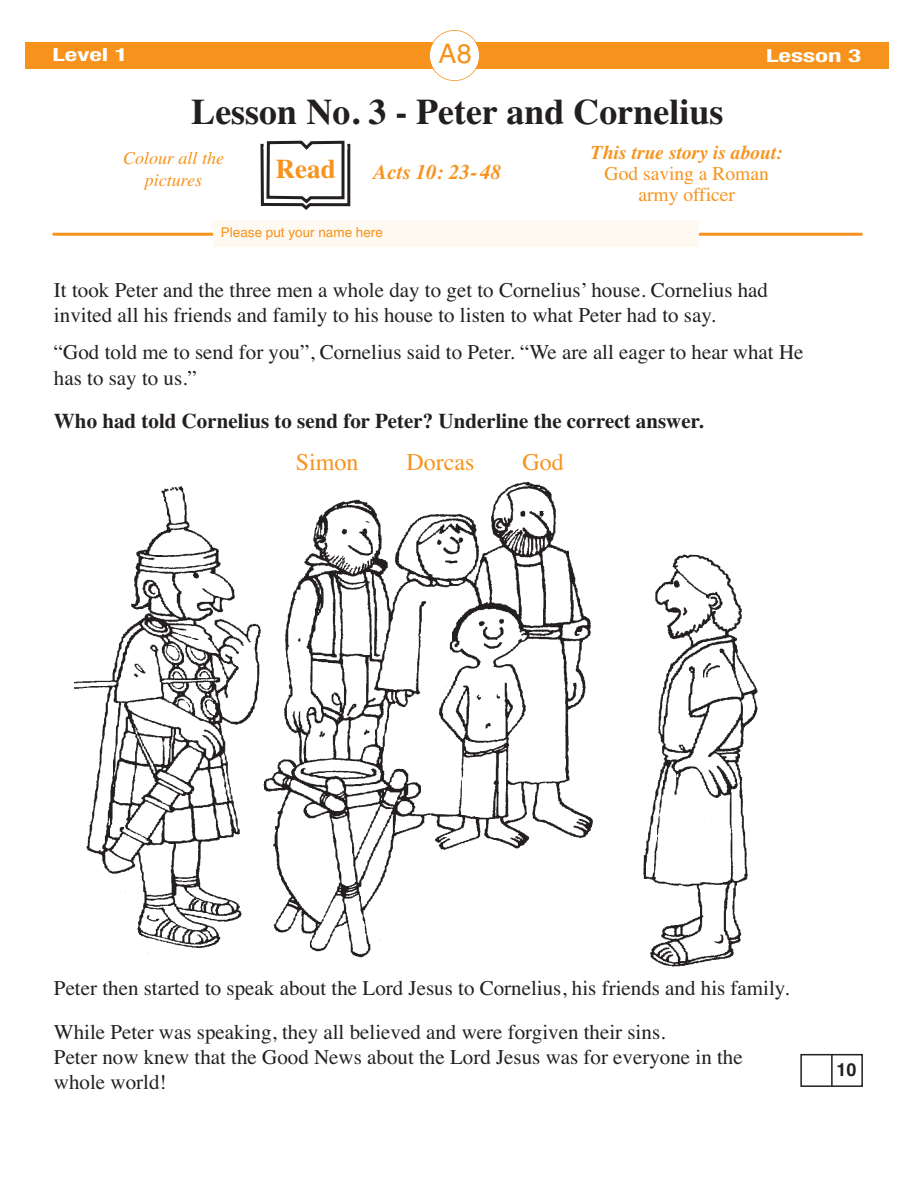
<style>
.page{position:relative;width:918px;height:1188px;background:#fff}
.page>*{position:absolute;margin:0;border:0;box-sizing:border-box;transform-origin:0 0}
.t1{font:700 36px "Times";color:#231f20}
.t2{font:700 27px "Times";color:#f7931d}
.t3{font:27px "Helvetica";color:#f7931d}
.t4{font:24px "Times";color:#f7931d}
.t5{font:21px/25.2px "Times";color:#231f20}
.t6{font:700 21px "Times";color:#231f20}
.t7{font:italic 700 21px "Times";color:#f7931d}
.t8{font:19.5px/21px "Times";color:#f7931d;text-align:center}
.t9{font:italic 700 19.5px "Times";color:#f7931d}
.t10{font:italic 18px/21.6px "Times";color:#f7931d;text-align:center}
.t11{font:700 condensed 18px "Helvetica Neue";color:#fff;scale:1.5 1}
.t12{font:700 18px "Helvetica";color:#231f20}
.t13{font:13.5px "Helvetica";color:#f7931d}
</style>
<div class="page">
<svg style="left:286px;top:140px;width:59px;height:1px"></svg>
<svg style="left:260px;top:141px;width:90px;height:69px"></svg>
<hr style="left:52px;top:233px;width:810px;height:3px;background:#f7931d">
<div style="left:26px;top:42px;width:864px;height:27px;background:#f7931d"></div>
<div style="left:430px;top:31px;width:49px;height:49px;background:#fff;border-radius:50%"></div>
<div style="left:429px;top:30px;width:51px;height:51px;border:2px solid #f7931d;border-radius:50%"></div>
<div style="left:213px;top:220px;width:486px;height:27px;background:#fef9f1"></div>
<svg style="left:800px;top:1053px;width:63px;height:34px"></svg>
<div style="left:835px;top:1061px;width:24px;height:21px;background:#fff"></div>
<img style="left:74px;top:482px;width:684px;height:485px">
<p class="t11" style="left:52px;top:44px;width:52px">Level 1</p>
<p class="t3" style="left:439px;top:44px;width:35px">A8</p>
<p class="t11" style="left:766px;top:45px;width:65px">Lesson 3</p>
<h1 class="t1" style="left:191px;top:99px;width:534px">Lesson No. 3 - Peter and Cornelius</h1>
<p class="t7" style="left:373px;top:165px;width:129px">Acts 10: 23- 48</p>
<p class="t9" style="left:591px;top:145px;width:193px">This true story is about:</p>
<p class="t8" style="left:605px;top:164px;width:166px">God saving a Roman army officer</p>
<p class="t10" style="left:123px;top:149px;width:103px">Colour all the pictures</p>
<p class="t2" style="left:276px;top:159px;width:61px">Read</p>
<p class="t13" style="left:221px;top:228px;width:164px">Please put your name here</p>
<p class="t5" style="left:54px;top:279px;width:716px">It took Peter and the three men a whole day to get to Cornelius’ house. Cornelius had invited all his friends and family to his house to listen to what Peter had to say.</p>
<p class="t5" style="left:54px;top:342px;width:751px">“God told me to send for you”, Cornelius said to Peter. “We are all eager to hear what He has to say to us.”</p>
<p class="t6" style="left:54px;top:413px;width:651px">Who had told Cornelius to send for Peter? Underline the correct answer.</p>
<p class="t4" style="left:296px;top:453px;width:64px">Simon</p>
<p class="t4" style="left:406px;top:453px;width:69px">Dorcas</p>
<p class="t4" style="left:522px;top:453px;width:43px">God</p>
<p class="t5" style="left:54px;top:969px;width:737px;line-height:43.2px">Peter then started to speak about the Lord Jesus to Cornelius, his friends and his family.<br>While Peter was speaking, they all believed and were forgiven their sins.</p>
<p class="t5" style="left:54px;top:1046px;width:690px">Peter now knew that the Good News about the Lord Jesus was for everyone in the whole world!</p>
<p class="t12" style="left:836px;top:1063px;width:22px">10</p>
</div>
